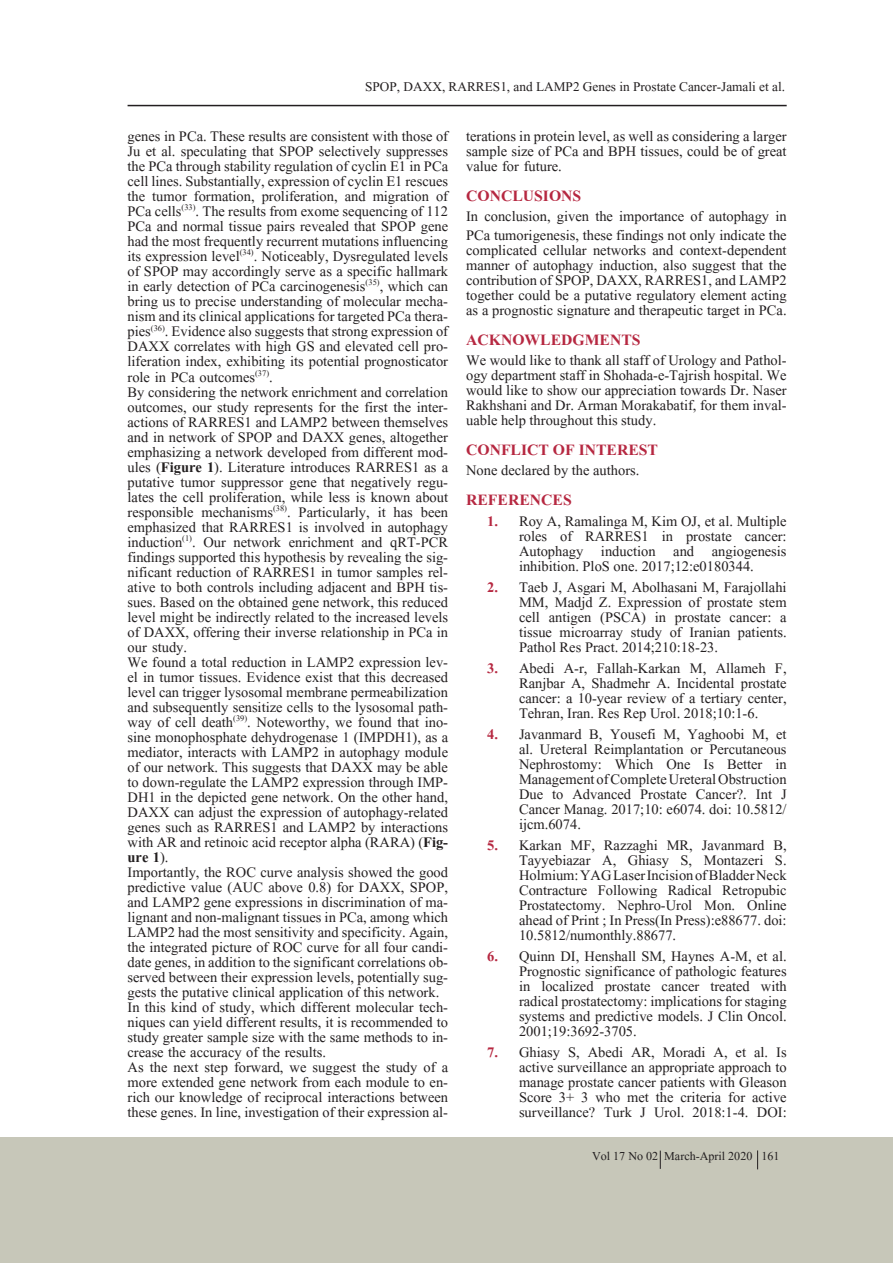
<style>
.page{position:relative;width:893px;height:1263px;background:#fff}
.page>*{position:absolute;margin:0;border:0;box-sizing:border-box;transform-origin:0 0}
.t1{font:700 19.5px "Aparajita";color:#b62841}
.t2{font:18px/15px "Aparajita";color:#231f20;text-align:justify}
.t3{font:16.5px "Aparajita";color:#231f20}
.t4{font:15px "Aparajita";color:#231f20}
.s1{font-weight:700}
.s2{font-weight:700;color:#b62841}
</style>
<div class="page">
<div style="left:0;top:1137px;width:893px;height:126px;background:#c7c7b9"></div>
<hr style="left:128px;top:105px;width:659px;height:1px;background:#231f20">
<svg style="left:660px;top:1150px;width:1px;height:19px"></svg>
<svg style="left:757px;top:1150px;width:1px;height:19px"></svg>
<p class="t3" style="left:365px;top:79px;width:421px">SPOP, DAXX, RARRES1, and LAMP2 Genes in Prostate Cancer-Jamali et al.</p>
<p class="t2" style="left:128px;top:131px;width:322px">genes in PCa. These results are consistent with those of Ju et al. speculating that SPOP selectively suppresses the PCa through stability regulation of cyclin E1 in PCa cell lines. Substantially, expression of cyclin E1 rescues the tumor formation, proliferation, and migration of PCa cells<sup>(33)</sup>. The results from exome sequencing of 112<br>PCa and normal tissue pairs revealed that SPOP gene had the most frequently recurrent mutations influencing its expression level<sup>(34)</sup>. Noticeably, Dysregulated levels of SPOP may accordingly serve as a specific hallmark in early detection of PCa carcinogenesis<sup>(35)</sup>, which can bring us to precise understanding of molecular mecha&shy;nism and its clinical applications for targeted PCa thera&shy;pies<sup>(36)</sup>. Evidence also suggests that strong expression of DAXX correlates with high GS and elevated cell pro&shy;liferation index, exhibiting its potential prognosticator role in PCa outcomes<sup>(37)</sup>.</p>
<p class="t2" style="left:128px;top:386px;width:322px">By considering the network enrichment and correlation outcomes, our study represents for the first the inter&shy;actions of RARRES1 and LAMP2 between themselves and in network of SPOP and DAXX genes, altogether emphasizing a network developed from different mod&shy;ules (<span class="s1">Figure 1</span>). Literature introduces RARRES1 as a putative tumor suppressor gene that negatively regu&shy;lates the cell proliferation, while less is known about responsible mechanisms<sup>(38)</sup>. Particularly, it has been emphasized that RARRES1 is involved in autophagy induction<sup>(1)</sup>. Our network enrichment and qRT-PCR findings supported this hypothesis by revealing the sig&shy;nificant reduction of RARRES1 in tumor samples rel&shy;ative to both controls including adjacent and BPH tis&shy;sues. Based on the obtained gene network, this reduced level might be indirectly related to the increased levels of DAXX, offering their inverse relationship in PCa in our study.</p>
<p class="t2" style="left:128px;top:656px;width:322px">We found a total reduction in LAMP2 expression lev&shy;el in tumor tissues. Evidence exist that this decreased level can trigger lysosomal membrane permeabilization and subsequently sensitize cells to the lysosomal path&shy;way of cell death<sup>(39)</sup>. Noteworthy, we found that ino&shy;sine monophosphate dehydrogenase 1 (IMPDH1), as a mediator, interacts with LAMP2 in autophagy module of our network. This suggests that DAXX may be able to down-regulate the LAMP2 expression through IMP-DH1 in the depicted gene network. On the other hand, DAXX can adjust the expression of autophagy-related genes such as RARRES1 and LAMP2 by interactions with AR and retinoic acid receptor alpha (RARA) (<span class="s1">Fig&shy;ure 1</span>).</p>
<p class="t2" style="left:128px;top:866px;width:322px">Importantly, the ROC curve analysis showed the good predictive value (AUC above 0.8) for DAXX, SPOP, and LAMP2 gene expressions in discrimination of ma&shy;lignant and non-malignant tissues in PCa, among which LAMP2 had the most sensitivity and specificity. Again, the integrated picture of ROC curve for all four candi&shy;date genes, in addition to the significant correlations ob&shy;served between their expression levels, potentially sug&shy;gests the putative clinical application of this network.</p>
<p class="t2" style="left:128px;top:1001px;width:322px">In this kind of study, which different molecular tech&shy;niques can yield different results, it is recommended to study greater sample size with the same methods to in&shy;crease the accuracy of the results.</p>
<p class="t2" style="left:128px;top:1061px;width:322px">As the next step forward, we suggest the study of a more extended gene network from each module to en&shy;rich our knowledge of reciprocal interactions between these genes. In line, investigation of their expression al-</p>
<p class="t2" style="left:466px;top:131px;width:322px">terations in protein level, as well as considering a larger sample size of PCa and BPH tissues, could be of great value for future.</p>
<p class="t1" style="left:466px;top:187px;width:117px">CONCLUSIONS</p>
<p class="t2" style="left:466px;top:208px;width:322px;line-height:19.5px">In conclusion, given the importance of autophagy in<br>PCa tumorigenesis, these findings not only indicate the</p>
<p class="t2" style="left:466px;top:245px;width:322px">complicated cellular networks and context-dependent manner of autophagy induction, also suggest that the contribution of SPOP, DAXX, RARRES1, and LAMP2 together could be a putative regulatory element acting as a prognostic signature and therapeutic target in PCa.</p>
<p class="t1" style="left:466px;top:331px;width:176px">ACKNOWLEDGMENTS</p>
<p class="t2" style="left:466px;top:354px;width:322px">We would like to thank all staff of Urology and Pathol&shy;ogy department staff in Shohada-e-Tajrish hospital. We would like to show our appreciation towards Dr. Naser Rakhshani and Dr. Arman Morakabatif, for them inval&shy;uable help throughout this study.</p>
<p class="t1" style="left:466px;top:441px;width:193px">CONFLICT OF INTEREST</p>
<p class="t2" style="left:466px;top:464px;width:175px">None declared by the authors.</p>
<p class="t1" style="left:466px;top:490px;width:107px">REFERENCES</p>
<p class="t2" style="left:519px;top:515px;width:269px;text-indent:-32px"><span class="s2">1.</span> Roy A, Ramalinga M, Kim OJ, et al. Multiple roles of RARRES1 in prostate cancer:<br>Autophagy induction and angiogenesis inhibition. PloS one. 2017;12:e0180344.</p>
<p class="t2" style="left:519px;top:581px;width:269px;text-indent:-32px"><span class="s2">2.</span> Taeb J, Asgari M, Abolhasani M, Farajollahi MM, Madjd Z. Expression of prostate stem cell antigen (PSCA) in prostate cancer: a tissue microarray study of Iranian patients.<br>Pathol Res Pract. 2014;210:18-23.</p>
<p class="t2" style="left:519px;top:662px;width:269px;text-indent:-32px"><span class="s2">3.</span> Abedi A-r, Fallah-Karkan M, Allameh F, Ranjbar A, Shadmehr A. Incidental prostate cancer: a 10-year review of a tertiary center, Tehran, Iran. Res Rep Urol. 2018;10:1-6.</p>
<p class="t2" style="left:519px;top:728px;width:269px;text-indent:-32px"><span class="s2">4.</span> Javanmard B, Yousefi M, Yaghoobi M, et al. Ureteral Reimplantation or Percutaneous Nephrostomy: Which One Is Better in Management of Complete Ureteral Obstruction Due to Advanced Prostate Cancer?. Int J Cancer Manag. 2017;10: e6074. doi: 10.5812/ ijcm.6074.</p>
<p class="t2" style="left:519px;top:839px;width:269px;text-indent:-32px"><span class="s2">5.</span> Karkan MF, Razzaghi MR, Javanmard B, Tayyebiazar A, Ghiasy S, Montazeri S.<br>Holmium: YAG Laser Incision of Bladder Neck Contracture Following Radical Retropubic Prostatectomy. Nephro-Urol Mon. Online ahead of Print ; In Press(In Press):e88677. doi:<br>10.5812/numonthly.88677.</p>
<p class="t2" style="left:519px;top:950px;width:269px;text-indent:-32px"><span class="s2">6.</span> Quinn DI, Henshall SM, Haynes A-M, et al.<br>Prognostic significance of pathologic features in localized prostate cancer treated with radical prostatectomy: implications for staging systems and predictive models. J Clin Oncol.<br>2001;19:3692-3705.</p>
<p class="t2" style="left:519px;top:1046px;width:269px;text-indent:-32px"><span class="s2">7.</span> Ghiasy S, Abedi AR, Moradi A, et al. Is active surveillance an appropriate approach to manage prostate cancer patients with Gleason Score 3+ 3 who met the criteria for active surveillance? Turk J Urol. 2018:1-4. DOI:</p>
<p class="t4" style="left:592px;top:1148px;width:189px">Vol 17 No 02 March-April 2020 161</p>
</div>
